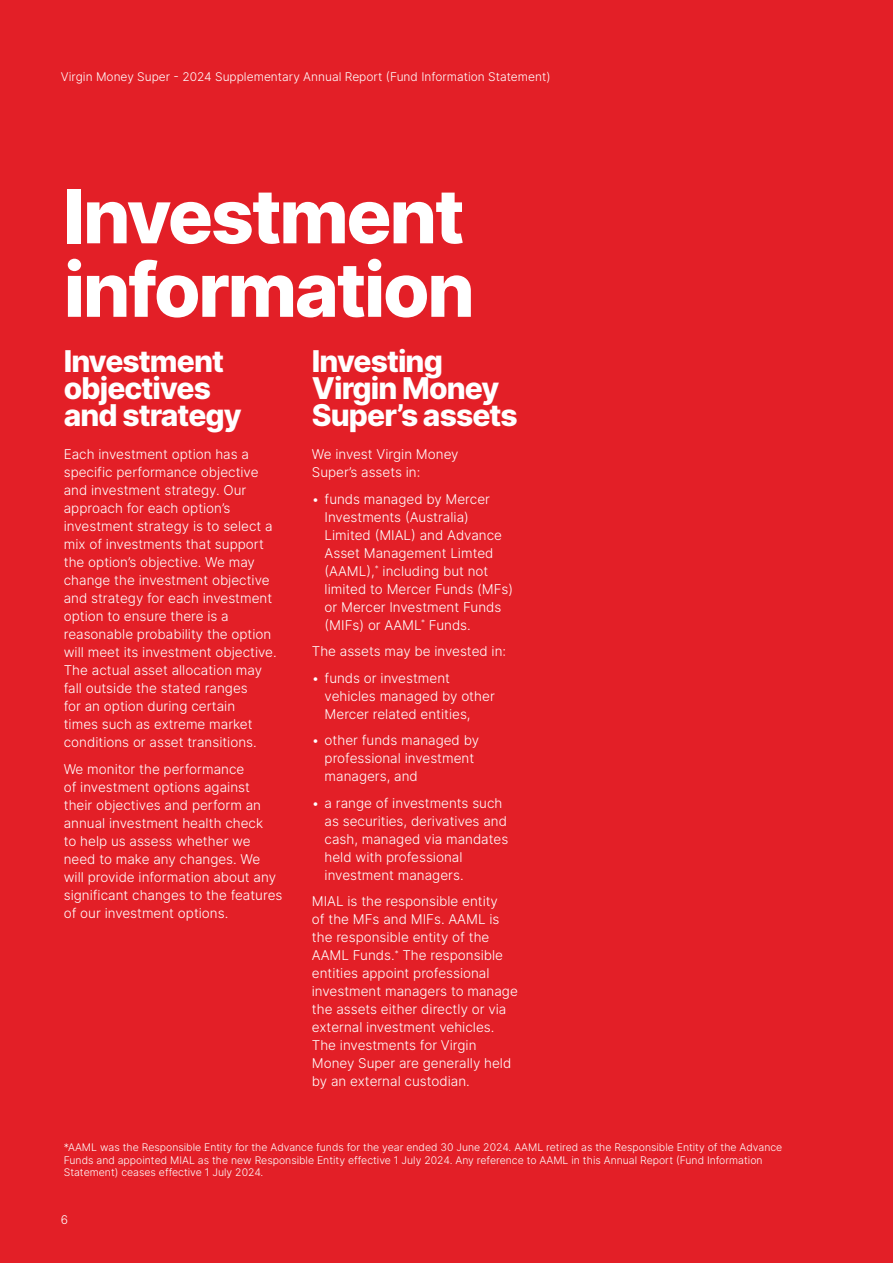
<style>
.page{position:relative;width:893px;height:1263px;background:#e31f27}
.page>*{position:absolute;margin:0;border:0;box-sizing:border-box;transform-origin:0 0}
.t1{font:800 75px/73.5px "Inter";letter-spacing:-.03em;color:#fff}
.t2{font:800 30px/27px "Inter";letter-spacing:-.03em;color:#fff}
.Body{font:300 13.5px/18px "Inter";color:#fff}
.t3{font:300 12px "Inter";color:#fff}
.t4{font:300 10.5px/12.6px "Inter";color:#fff}
</style>
<div class="page">
<p class="t3" style="left:61px;top:68px;width:491px">Virgin Money Super - 2024 Supplementary Annual Report (Fund Information Statement)</p>
<p class="t1" style="left:64px;top:178px;width:412px">Investment information</p>
<p class="t2" style="left:64px;top:347px;width:180px">Investment objectives and strategy</p>
<p class="Body" style="left:64px;top:445px;width:214px">Each investment option has a specific performance objective and investment strategy. Our approach for each option’s investment strategy is to select a mix of investments that support the option’s objective. We may change the investment objective and strategy for each investment option to ensure there is a reasonable probability the option will meet its investment objective.<br>The actual asset allocation may fall outside the stated ranges<br>for an option during certain<br>times such as extreme market conditions or asset transitions.</p>
<p class="Body" style="left:64px;top:759px;width:220px">We monitor the performance<br>of investment options against<br>their objectives and perform an annual investment health check<br>to help us assess whether we need to make any changes. We will provide information about any significant changes to the features of our investment options.</p>
<p class="t2" style="left:312px;top:347px;width:207px">Investing<br>Virgin Money<br>Super’s assets</p>
<p class="Body" style="left:312px;top:445px;width:148px">We invest Virgin Money<br>Super’s assets in:</p>
<p class="Body" style="left:325px;top:489px;width:190px;text-indent:-13px">• funds managed by Mercer<br>Investments (Australia)<br>Limited (MIAL) and Advance<br>Asset Management Limted (AAML),<sup>*</sup> including but not limited to Mercer Funds (MFs) or Mercer Investment Funds (MIFs) or AAML<sup>*</sup> Funds.</p>
<p class="Body" style="left:312px;top:642px;width:196px">The assets may be invested in:</p>
<p class="Body" style="left:325px;top:668px;width:172px;text-indent:-13px">• funds or investment vehicles managed by other<br>Mercer related entities,</p>
<p class="Body" style="left:325px;top:731px;width:156px;text-indent:-13px">• other funds managed by professional investment managers, and</p>
<p class="Body" style="left:325px;top:793px;width:185px;text-indent:-13px">• a range of investments such as securities, derivatives and cash, managed via mandates held with professional investment managers.</p>
<p class="Body" style="left:312px;top:892px;width:208px">MIAL is the responsible entity<br>of the MFs and MIFs. AAML is the responsible entity of the<br>AAML Funds.<sup>*</sup> The responsible entities appoint professional investment managers to manage the assets either directly or via external investment vehicles.<br>The investments for Virgin<br>Money Super are generally held by an external custodian.</p>
<p class="t4" style="left:64px;top:1141px;width:720px">*AAML was the Responsible Entity for the Advance funds for the year ended 30 June 2024. AAML retired as the Responsible Entity of the Advance<br>Funds and appointed MIAL as the new Responsible Entity effective 1 July 2024. Any reference to AAML in this Annual Report (Fund Information<br>Statement) ceases effective 1 July 2024.</p>
<p class="t3" style="left:61px;top:1211px;width:9px">6</p>
</div>
